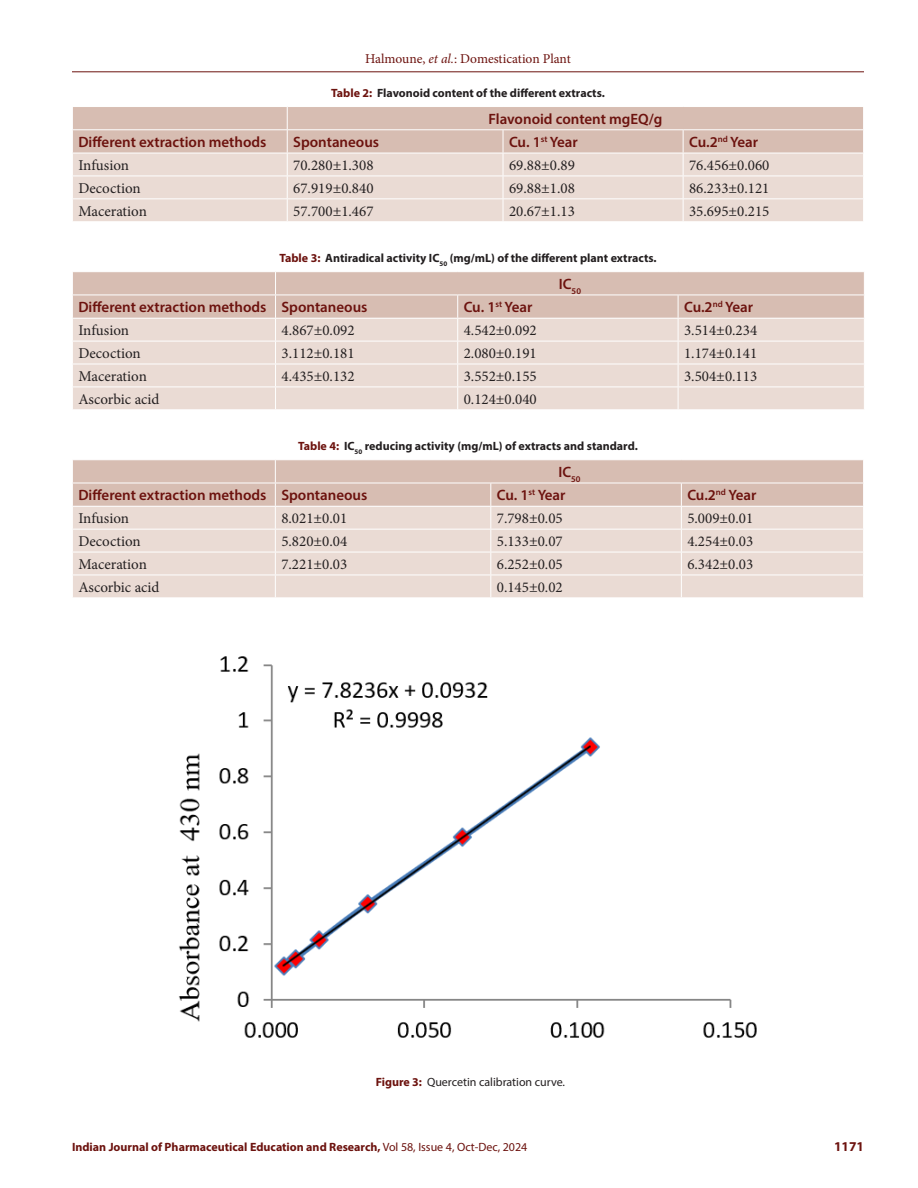
<style>
.page{position:relative;width:918px;height:1188px;background:#fff}
.page>*{position:absolute;margin:0;border:0;box-sizing:border-box;transform-origin:0 0}
.Table_Body{font:15px "Minion Pro";color:#231f20}
.Table_Header{font:600 15px "Myriad Pro";color:#6c120e}
.t1{font:13.5px "Minion Pro";letter-spacing:-.005em;color:#6c120e}
.t2{font:700 13.5px "Myriad Pro";color:#6c120e}
.Table_Caption{font:700 12px "Myriad Pro";color:#231f20}
.t3{font:700 12px "Myriad Pro";color:#6c120e}
.FIG_Caption{font:12px "Myriad Pro";color:#231f20}
.s1{font-style:italic}
.s2{color:#6c120e}
.s3{font-weight:700;color:#6c120e}
.s4{font-weight:400}
</style>
<div class="page">
<hr style="left:72px;top:72px;width:792px;height:1px;background:#6c120e">
<svg style="left:72px;top:107px;width:792px;height:114px;background:#e3d1c9"></svg>
<img style="left:179px;top:656px;width:578px;height:382px">
<svg style="left:72px;top:272px;width:792px;height:137px;background:#e4d3cb"></svg>
<svg style="left:72px;top:460px;width:792px;height:137px;background:#e4d3cb"></svg>
<p class="t1" style="left:365px;top:50px;width:207px">Halmoune, <span class="s1">et al.</span>: Domestication Plant</p>
<p class="Table_Caption" style="left:331px;top:85px;width:275px"><span class="s2">Table 2:</span> Flavonoid content of the different extracts.</p>
<p class="Table_Header" style="left:488px;top:109px;width:175px">Flavonoid content mgEQ/g</p>
<p class="Table_Header" style="left:78px;top:132px;width:190px">Different extraction methods</p>
<p class="Table_Header" style="left:293px;top:132px;width:87px">Spontaneous</p>
<p class="Table_Header" style="left:509px;top:132px;width:70px">Cu. 1<sup>st</sup> Year</p>
<p class="Table_Header" style="left:689px;top:132px;width:71px">Cu.2<sup>nd</sup> Year</p>
<p class="Table_Body" style="left:78px;top:155px;width:52px">Infusion</p>
<p class="Table_Body" style="left:293px;top:155px;width:82px">70.280±1.308</p>
<p class="Table_Body" style="left:509px;top:155px;width:67px">69.88±0.89</p>
<p class="Table_Body" style="left:689px;top:155px;width:82px">76.456±0.060</p>
<p class="Table_Body" style="left:78px;top:178px;width:64px">Decoction</p>
<p class="Table_Body" style="left:293px;top:178px;width:82px">67.919±0.840</p>
<p class="Table_Body" style="left:509px;top:178px;width:67px">69.88±1.08</p>
<p class="Table_Body" style="left:689px;top:178px;width:82px">86.233±0.121</p>
<p class="Table_Body" style="left:78px;top:201px;width:70px">Maceration</p>
<p class="Table_Body" style="left:293px;top:201px;width:82px">57.700±1.467</p>
<p class="Table_Body" style="left:509px;top:201px;width:67px">20.67±1.13</p>
<p class="Table_Body" style="left:689px;top:201px;width:82px">35.695±0.215</p>
<p class="Table_Caption" style="left:279px;top:250px;width:379px"><span class="s2">Table 3:</span> Antiradical activity IC<sub>50</sub> (mg/mL) of the different plant extracts.</p>
<p class="Table_Header" style="left:559px;top:274px;width:24px">IC<sub>50</sub></p>
<p class="Table_Header" style="left:78px;top:298px;width:190px">Different extraction methods</p>
<p class="Table_Header" style="left:282px;top:298px;width:87px">Spontaneous</p>
<p class="Table_Header" style="left:464px;top:298px;width:70px">Cu. 1<sup>st</sup> Year</p>
<p class="Table_Header" style="left:684px;top:298px;width:71px">Cu.2<sup>nd</sup> Year</p>
<p class="Table_Body" style="left:78px;top:320px;width:52px">Infusion</p>
<p class="Table_Body" style="left:282px;top:320px;width:75px">4.867±0.092</p>
<p class="Table_Body" style="left:464px;top:320px;width:75px">4.542±0.092</p>
<p class="Table_Body" style="left:684px;top:320px;width:75px">3.514±0.234</p>
<p class="Table_Body" style="left:78px;top:343px;width:64px">Decoction</p>
<p class="Table_Body" style="left:282px;top:343px;width:75px">3.112±0.181</p>
<p class="Table_Body" style="left:464px;top:343px;width:75px">2.080±0.191</p>
<p class="Table_Body" style="left:684px;top:343px;width:75px">1.174±0.141</p>
<p class="Table_Body" style="left:78px;top:366px;width:70px">Maceration</p>
<p class="Table_Body" style="left:282px;top:366px;width:75px">4.435±0.132</p>
<p class="Table_Body" style="left:464px;top:366px;width:75px">3.552±0.155</p>
<p class="Table_Body" style="left:684px;top:366px;width:75px">3.504±0.113</p>
<p class="Table_Body" style="left:78px;top:389px;width:83px">Ascorbic acid</p>
<p class="Table_Body" style="left:464px;top:389px;width:75px">0.124±0.040</p>
<p class="Table_Caption" style="left:298px;top:438px;width:341px"><span class="s2">Table 4:</span> IC<sub>50</sub> reducing activity (mg/mL) of extracts and standard.</p>
<p class="Table_Header" style="left:558px;top:462px;width:24px">IC<sub>50</sub></p>
<p class="Table_Header" style="left:78px;top:486px;width:190px">Different extraction methods</p>
<p class="Table_Header" style="left:281px;top:486px;width:87px">Spontaneous</p>
<p class="Table_Header" style="left:497px;top:486px;width:70px">Cu. 1<sup>st</sup> Year</p>
<p class="Table_Header" style="left:687px;top:486px;width:71px">Cu.2<sup>nd</sup> Year</p>
<p class="Table_Body" style="left:78px;top:508px;width:52px">Infusion</p>
<p class="Table_Body" style="left:281px;top:508px;width:67px">8.021±0.01</p>
<p class="Table_Body" style="left:497px;top:508px;width:67px">7.798±0.05</p>
<p class="Table_Body" style="left:687px;top:508px;width:67px">5.009±0.01</p>
<p class="Table_Body" style="left:78px;top:531px;width:64px">Decoction</p>
<p class="Table_Body" style="left:281px;top:531px;width:67px">5.820±0.04</p>
<p class="Table_Body" style="left:497px;top:531px;width:67px">5.133±0.07</p>
<p class="Table_Body" style="left:687px;top:531px;width:67px">4.254±0.03</p>
<p class="Table_Body" style="left:78px;top:554px;width:70px">Maceration</p>
<p class="Table_Body" style="left:281px;top:554px;width:67px">7.221±0.03</p>
<p class="Table_Body" style="left:497px;top:554px;width:67px">6.252±0.05</p>
<p class="Table_Body" style="left:687px;top:554px;width:67px">6.342±0.03</p>
<p class="Table_Body" style="left:78px;top:577px;width:83px">Ascorbic acid</p>
<p class="Table_Body" style="left:497px;top:577px;width:67px">0.145±0.02</p>
<p class="FIG_Caption" style="left:376px;top:1074px;width:191px"><span class="s3">Figure 3:</span> Quercetin calibration curve.</p>
<p class="t3" style="left:72px;top:1139px;width:457px">Indian Journal of Pharmaceutical Education and Research, <span class="s4">Vol 58, Issue 4, Oct-Dec, 2024</span></p>
<p class="t2" style="left:834px;top:1137px;width:31px">1171</p>
</div>
